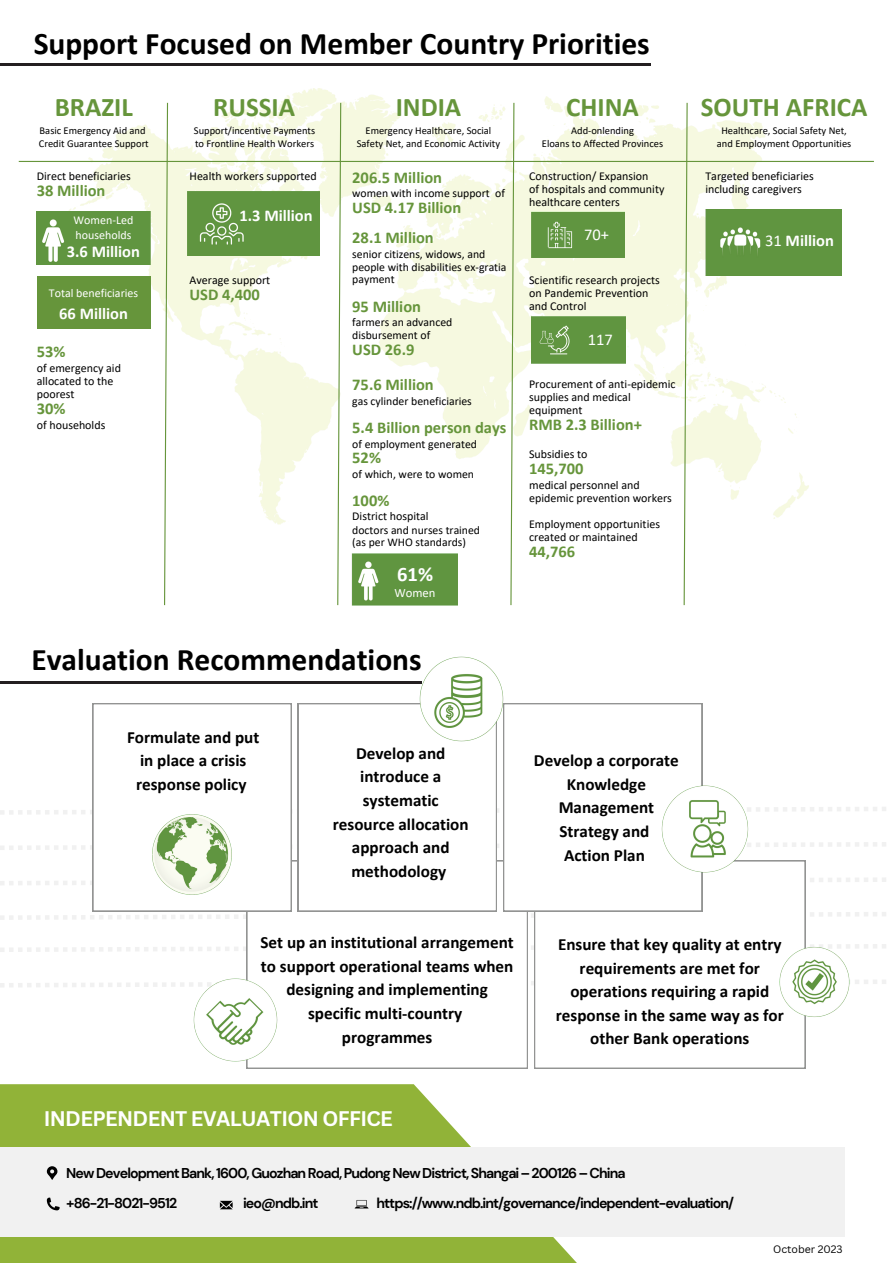
<style>
.page{position:relative;width:893px;height:1264px;background:#fff}
.page>*{position:absolute;margin:0;border:0;box-sizing:border-box;transform-origin:0 0}
.t1{font:700 31.5px "Calibri";color:#000}
.t2{font:700 27px "Calibri";color:#66953b}
.t3{font:700 20.55px "Canva Sans";letter-spacing:-.03em;color:#fff}
.t4{font:700 20.55px "Calibri";color:#fff}
.t5{font:700 17.1px/23.5px "Calibri";color:#000;text-align:center}
.t6{font:700 16.5px "Calibri";color:#66953b}
.t7{font:700 16.5px "Calibri";color:#fff}
.t8{font:16.5px "Calibri";color:#fff}
.t9{font:700 14.25px "DM Sans";letter-spacing:-.065em;color:#000}
.t10{font:12.75px "Calibri";color:#fff}
.t11{font:12px/13px "Calibri";color:#000}
.t12{font:12px "Calibri";color:#fff}
.t13{font:11.7px/12.8px "Calibri";color:#000}
.t14{font:10.5px/13px "Calibri";color:#000;text-align:center}
.t15{font:10.5px "Canva Sans";color:#000}
.s1{font-weight:400}
</style>
<div class="page">
<img style="left:52px;top:88px;width:773px;height:518px">
<svg style="left:163px;top:102px;width:6px;height:504px"></svg>
<hr style="left:19px;top:161px;width:854px;height:1px;background:#66953b">
<img style="left:37px;top:211px;width:113px;height:53px">
<img style="left:188px;top:191px;width:131px;height:64px">
<img style="left:705px;top:209px;width:136px;height:66px">
<img style="left:531px;top:316px;width:94px;height:48px">
<img style="left:531px;top:212px;width:93px;height:46px">
<div style="left:37px;top:276px;width:113px;height:53px;background:#66953b"></div>
<img style="left:351px;top:543px;width:106px;height:63px">
<svg style="left:336px;top:102px;width:6px;height:504px"></svg>
<svg style="left:510px;top:102px;width:5px;height:504px"></svg>
<svg style="left:683px;top:102px;width:5px;height:504px"></svg>
<svg style="left:0;top:1084px;width:629px;height:178px;fill:#91b338"></svg>
<div style="left:0;top:1146px;width:844px;height:90px;background:#f1f1f1"></div>
<svg style="left:47px;top:1166px;width:10px;height:13px"></svg>
<svg style="left:47px;top:1197px;width:13px;height:13px"></svg>
<svg style="left:220px;top:1200px;width:12px;height:9px"></svg>
<svg style="left:355px;top:1200px;width:13px;height:8px"></svg>
<hr style="left:0;top:682px;width:422px;height:2px;background:#231f20">
<hr style="left:0;top:64px;width:296px;height:2px;background:#231f20">
<hr style="left:294px;top:64px;width:356px;height:2px;background:#231f20">
<svg style="left:0;top:944px;width:886px;height:8px"></svg>
<svg style="left:0;top:980px;width:886px;height:7px"></svg>
<svg style="left:246px;top:919px;width:281px;height:149px"></svg>
<svg style="left:534px;top:919px;width:271px;height:149px"></svg>
<img style="left:770px;top:940px;width:88px;height:83px">
<img style="left:183px;top:971px;width:104px;height:97px">
<svg style="left:0;top:703px;width:886px;height:216px"></svg>
<img style="left:409px;top:656px;width:104px;height:92px">
<img style="left:650px;top:778px;width:109px;height:102px">
<img style="left:141px;top:806px;width:102px;height:96px">
<p class="t1" style="left:34px;top:30px;width:617px">Support Focused on Member Country Priorities</p>
<p class="t2" style="left:55px;top:96px;width:80px">BRAZIL</p>
<p class="t14" style="left:40px;top:125px;width:107px">Basic Emergency Aid and</p>
<p class="t14" style="left:39px;top:138px;width:111px">Credit Guarantee Support</p>
<p class="t11" style="left:37px;top:170px;width:96px">Direct beneficiaries</p>
<p class="t6" style="left:37px;top:183px;width:70px">38 Million</p>
<p class="t12" style="left:74px;top:214px;width:61px">Women-Led</p>
<p class="t12" style="left:75px;top:229px;width:57px">households</p>
<p class="t7" style="left:67px;top:244px;width:75px">3.6 Million</p>
<p class="t12" style="left:49px;top:288px;width:91px">Total beneficiaries</p>
<p class="t7" style="left:59px;top:306px;width:70px">66 Million</p>
<p class="t6" style="left:37px;top:344px;width:30px">53%</p>
<p class="t11" style="left:37px;top:362px;width:86px">of emergency aid allocated to the</p>
<p class="t11" style="left:37px;top:388px;width:39px">poorest</p>
<p class="t6" style="left:37px;top:401px;width:30px">30%</p>
<p class="t11" style="left:37px;top:419px;width:70px">of households</p>
<p class="t2" style="left:213px;top:96px;width:83px">RUSSIA</p>
<p class="t14" style="left:194px;top:125px;width:123px">Support/incentive Payments</p>
<p class="t14" style="left:195px;top:138px;width:121px">to Frontline Health Workers</p>
<p class="t11" style="left:189px;top:170px;width:129px">Health workers supported</p>
<p class="t7" style="left:239px;top:208px;width:75px">1.3 Million</p>
<p class="t11" style="left:189px;top:274px;width:82px">Average support</p>
<p class="t6" style="left:189px;top:287px;width:72px">USD 4,400</p>
<p class="t2" style="left:396px;top:96px;width:67px">INDIA</p>
<p class="t14" style="left:357px;top:125px;width:145px">Emergency Healthcare, Social<br>Safety Net, and Economic Activity</p>
<p class="t6" style="left:352px;top:170px;width:91px">206.5 Million</p>
<p class="t13" style="left:352px;top:188px;width:154px">women with income support of</p>
<p class="t6" style="left:352px;top:201px;width:110px">USD 4.17 Billion</p>
<p class="t6" style="left:352px;top:231px;width:83px">28.1 Million</p>
<p class="t13" style="left:352px;top:249px;width:156px">senior citizens, widows, and people with disabilities ex-gratia payment</p>
<p class="t6" style="left:352px;top:299px;width:70px">95 Million</p>
<p class="t13" style="left:352px;top:317px;width:101px">farmers an advanced disbursement of</p>
<p class="t6" style="left:352px;top:342px;width:64px">USD 26.9</p>
<p class="t6" style="left:352px;top:377px;width:83px">75.6 Million</p>
<p class="t13" style="left:352px;top:395px;width:121px">gas cylinder beneficiaries</p>
<p class="t6" style="left:352px;top:420px;width:156px">5.4 Billion person days</p>
<p class="t13" style="left:352px;top:438px;width:126px">of employment generated</p>
<p class="t6" style="left:352px;top:451px;width:30px">52%</p>
<p class="t13" style="left:352px;top:468px;width:123px">of which, were to women</p>
<p class="t6" style="left:352px;top:494px;width:39px">100%</p>
<p class="t11" style="left:352px;top:510px;width:78px">District hospital</p>
<p class="t13" style="left:352px;top:524px;width:129px">doctors and nurses trained</p>
<p class="t13" style="left:352px;top:537px;width:115px">(as per WHO standards)</p>
<p class="t4" style="left:397px;top:565px;width:37px">61%</p>
<p class="t10" style="left:394px;top:587px;width:43px">Women</p>
<p class="t1" style="left:31px;top:646px;width:392px">Evaluation Recommendations</p>
<p class="t2" style="left:566px;top:96px;width:74px">CHINA</p>
<p class="t14" style="left:571px;top:125px;width:64px">Add-onlending</p>
<p class="t14" style="left:542px;top:138px;width:123px">Eloans to Affected Provinces</p>
<p class="t11" style="left:529px;top:170px;width:121px">Construction/ Expansion</p>
<p class="t11" style="left:529px;top:183px;width:137px">of hospitals and community</p>
<p class="t11" style="left:529px;top:196px;width:92px">healthcare centers</p>
<p class="t8" style="left:584px;top:227px;width:26px">70+</p>
<p class="t11" style="left:529px;top:274px;width:132px">Scientific research projects</p>
<p class="t11" style="left:529px;top:287px;width:121px">on Pandemic Prevention</p>
<p class="t11" style="left:529px;top:300px;width:59px">and Control</p>
<p class="t8" style="left:587px;top:332px;width:27px">117</p>
<p class="t11" style="left:529px;top:378px;width:148px">Procurement of anti-epidemic supplies and medical equipment</p>
<p class="t6" style="left:529px;top:417px;width:114px">RMB 2.3 Billion+</p>
<p class="t11" style="left:529px;top:448px;width:60px">Subsidies to</p>
<p class="t6" style="left:529px;top:461px;width:56px">145,700</p>
<p class="t11" style="left:529px;top:479px;width:144px">medical personnel and epidemic prevention workers</p>
<p class="t11" style="left:529px;top:518px;width:132px">Employment opportunities created or maintained</p>
<p class="t6" style="left:529px;top:544px;width:47px">44,766</p>
<p class="t2" style="left:700px;top:96px;width:168px">SOUTH AFRICA</p>
<p class="t14" style="left:716px;top:125px;width:136px">Healthcare, Social Safety Net, and Employment Opportunities</p>
<p class="t11" style="left:705px;top:170px;width:110px">Targeted beneficiaries</p>
<p class="t11" style="left:705px;top:183px;width:98px">including caregivers</p>
<p class="t7" style="left:765px;top:233px;width:70px"><span class="s1">31</span> Million</p>
<p class="t5" style="left:127px;top:726px;width:134px">Formulate and put in place a crisis response policy</p>
<p class="t5" style="left:333px;top:742px;width:137px">Develop and introduce a systematic resource allocation approach and methodology</p>
<p class="t5" style="left:534px;top:750px;width:146px">Develop a corporate<br>Knowledge<br>Management<br>Strategy and</p>
<p class="t5" style="left:564px;top:844px;width:82px">Action Plan</p>
<p class="t5" style="left:260px;top:932px;width:255px">Set up an institutional arrangement to support operational teams when designing and implementing specific multi-country</p>
<p class="t5" style="left:342px;top:1026px;width:92px">programmes</p>
<p class="t3" style="left:44px;top:1103px;width:350px">INDEPENDENT EVALUATION OFFICE</p>
<p class="t5" style="left:555px;top:933px;width:229px">Ensure that key quality at entry requirements are met for operations requiring a rapid response in the same way as for other Bank operations</p>
<p class="t9" style="left:66px;top:1163px;width:560px">New Development Bank, 1600, Guozhan Road, Pudong New District, Shangai – 200126 – China</p>
<p class="t9" style="left:66px;top:1194px;width:112px">+86-21-8021-9512</p>
<p class="t9" style="left:243px;top:1193px;width:77px">ieo@ndb.int</p>
<p class="t9" style="left:376px;top:1193px;width:359px">https://www.ndb.int/governance/independent-evaluation/</p>
<p class="t15" style="left:773px;top:1241px;width:71px">October 2023</p>
</div>
